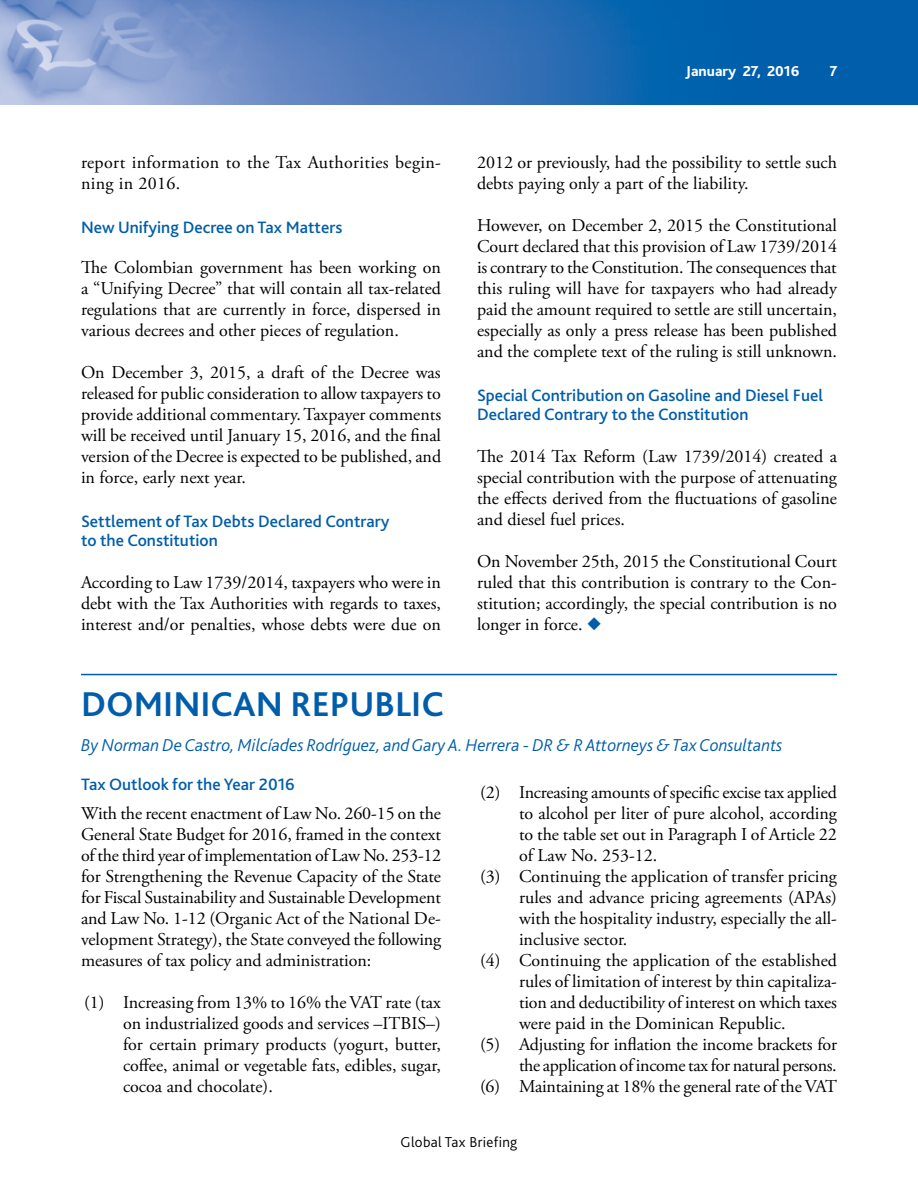
<style>
.page{position:relative;width:918px;height:1188px;background:#fff}
.page>*{position:absolute;margin:0;border:0;box-sizing:border-box;transform-origin:0 0}
.H1_A_i{font:700 36px "Bliss 2";color:#005daa}
.BODY_A{font:18px/21px "Adobe Garamond Pro";color:#000;text-align:justify}
.Bullet_A_i_n{font:18px/21px "Adobe Garamond Pro";color:#000;text-align:justify}
.Bullet_A_i_n-2{font:18px/21px "Adobe Garamond Pro";letter-spacing:-.02em;color:#000;text-align:right}
.Byline_A{font:italic 300 18px "Bliss 2";color:#005daa}
.BODY_A-2{font:18px/21px "Adobe Garamond Pro";letter-spacing:.02em;color:#000}
.H2_A{font:500 17.25px/19.5px "Bliss 2";color:#005daa}
.t1{font:300 15px "Bliss 2";letter-spacing:.02em;color:#000}
.t2{font:800 15px "Bliss 2";color:#fff}
.s1{color:#005daa}
</style>
<div class="page">
<img style="left:0;top:0;width:918px;height:105px">
<hr style="left:81px;top:674px;width:756px;height:1px;background:#005daa">
<p class="BODY_A-2" style="left:81px;top:152px;width:362px">report information to the Tax Authorities begin&shy;ning in 2016.</p>
<p class="H2_A" style="left:81px;top:217px;width:263px">New Unifying Decree on Tax Matters</p>
<p class="BODY_A" style="left:81px;top:257px;width:362px">The Colombian government has been working on a “Unifying Decree” that will contain all tax-related regulations that are currently in force, dispersed in various decrees and other pieces of regulation.</p>
<p class="BODY_A" style="left:81px;top:362px;width:362px">On December 3, 2015, a draft of the Decree was released for public consideration to allow taxpayers to provide additional commentary. Taxpayer comments will be received until January 15, 2016, and the final version of the Decree is expected to be published, and in force, early next year.</p>
<p class="H2_A" style="left:81px;top:511px;width:310px">Settlement of Tax Debts Declared Contrary to the Constitution</p>
<p class="BODY_A" style="left:81px;top:572px;width:362px">According to Law 1739/2014, taxpayers who were in debt with the Tax Authorities with regards to taxes, interest and/or penalties, whose debts were due on</p>
<p class="t2" style="left:686px;top:62px;width:115px">January 27, 2016</p>
<p class="t2" style="left:830px;top:62px;width:9px">7</p>
<p class="BODY_A" style="left:477px;top:152px;width:362px">2012 or previously, had the possibility to settle such debts paying only a part of the liability.</p>
<p class="BODY_A" style="left:477px;top:215px;width:362px">However, on December 2, 2015 the Constitutional Court declared that this provision of Law 1739/2014 is contrary to the Constitution. The consequences that this ruling will have for taxpayers who had already paid the amount required to settle are still uncertain, especially as only a press release has been published and the complete text of the ruling is still unknown.</p>
<p class="H2_A" style="left:477px;top:385px;width:348px">Special Contribution on Gasoline and Diesel Fuel<br>Declared Contrary to the Constitution</p>
<p class="BODY_A" style="left:477px;top:446px;width:362px">The 2014 Tax Reform (Law 1739/2014) created a special contribution with the purpose of attenuating the effects derived from the fluctuations of gasoline and diesel fuel prices.</p>
<p class="BODY_A" style="left:477px;top:551px;width:362px">On November 25th, 2015 the Constitutional Court ruled that this contribution is contrary to the Con&shy;stitution; accordingly, the special contribution is no longer in force. <span class="s1">◆</span></p>
<p class="H1_A_i" style="left:81px;top:681px;width:364px">DOMINICAN REPUBLIC</p>
<p class="Byline_A" style="left:81px;top:734px;width:703px">By Norman De Castro, Milcíades Rodríguez, and Gary A. Herrera - DR &amp; R Attorneys &amp; Tax Consultants</p>
<p class="H2_A" style="left:81px;top:774px;width:215px">Tax Outlook for the Year 2016</p>
<p class="BODY_A" style="left:81px;top:803px;width:362px">With the recent enactment of Law No. 260-15 on the General State Budget for 2016, framed in the context of the third year of implementation of Law No. 253-12 for Strengthening the Revenue Capacity of the State for Fiscal Sustainability and Sustainable Development and Law No. 1-12 (Organic Act of the National De&shy;velopment Strategy), the State conveyed the following measures of tax policy and administration:</p>
<p class="Bullet_A_i_n" style="left:123px;top:992px;width:320px;text-indent:-39px">(1) Increasing from 13% to 16% the VAT rate (tax on industrialized goods and services –ITBIS–) for certain primary products (yogurt, butter, coffee, animal or vegetable fats, edibles, sugar, cocoa and chocolate).</p>
<p class="Bullet_A_i_n" style="left:519px;top:782px;width:320px;text-indent:-39px">(2) Increasing amounts of specific excise tax applied to alcohol per liter of pure alcohol, according to the table set out in Paragraph I of Article 22 of Law No. 253-12.</p>
<p class="Bullet_A_i_n" style="left:519px;top:866px;width:320px;text-indent:-39px">(3) Continuing the application of transfer pricing rules and advance pricing agreements (APAs) with the hospitality industry, especially the all&shy;inclusive sector.</p>
<p class="Bullet_A_i_n" style="left:519px;top:950px;width:320px;text-indent:-39px">(4) Continuing the application of the established rules of limitation of interest by thin capitaliza&shy;tion and deductibility of interest on which taxes were paid in the Dominican Republic.</p>
<p class="Bullet_A_i_n-2" style="left:480px;top:1034px;width:359px">(5) Adjusting for inflation the income brackets for the application of income tax for natural persons.</p>
<p class="Bullet_A_i_n" style="left:480px;top:1076px;width:359px">(6) Maintaining at 18% the general rate of the VAT</p>
<p class="t1" style="left:401px;top:1133px;width:118px">Global Tax Briefing</p>
</div>
